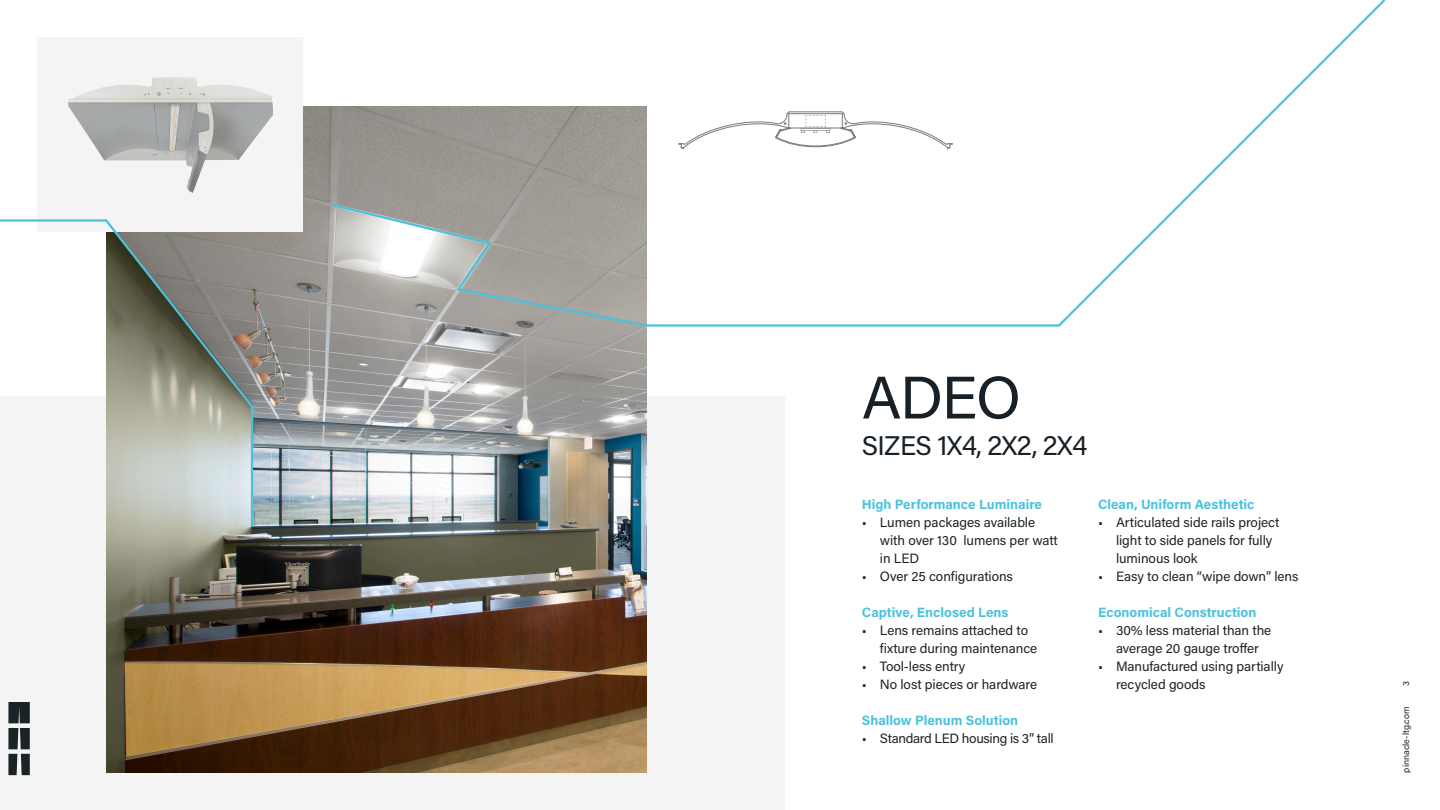
<style>
.page{position:relative;width:1440px;height:810px;background:#fff}
.page>*{position:absolute;margin:0;border:0;box-sizing:border-box;transform-origin:0 0}
.t1{font:60px "Acumin Pro";color:#172026}
.t2{font:27px "Acumin Pro";letter-spacing:-.025em;color:#172026}
.t3{font:13.5px/18px "Acumin Pro";letter-spacing:-.005em;color:#1b2327}
.t4{font:700 13.5px "Acumin Pro";color:#4cc1de}
.t5{font:13.5px "Acumin Pro";letter-spacing:-.025em;color:#1b2327}
.t6{font:9px "Acumin Pro";color:#1b2327}
</style>
<div class="page">
<div style="left:0;top:396px;width:784px;height:414px;background:#f4f4f4"></div>
<img style="left:106px;top:107px;width:541px;height:665px">
<div style="left:38px;top:38px;width:265px;height:194px;background:#f4f4f4"></div>
<img style="left:68px;top:77px;width:205px;height:116px">
<svg style="left:0;top:218px;width:254px;height:311px"></svg>
<svg style="left:330px;top:0;width:1056px;height:328px"></svg>
<svg style="left:679px;top:111px;width:274px;height:39px"></svg>
<svg style="left:8px;top:702px;width:22px;height:73px"></svg>
<p class="t1" style="left:862px;top:356px;width:161px">ADEO</p>
<p class="t2" style="left:862px;top:426px;width:227px">SIZES 1X4, 2X2, 2X4</p>
<p class="t4" style="left:862px;top:494px;width:182px">High Performance Luminaire</p>
<p class="t3" style="left:880px;top:512px;width:179px;text-indent:-18px">• Lumen packages available with over 130 lumens per watt in LED</p>
<p class="t3" style="left:862px;top:566px;width:153px">• Over 25 configurations</p>
<p class="t4" style="left:862px;top:602px;width:148px">Captive, Enclosed Lens</p>
<p class="t3" style="left:880px;top:620px;width:159px;text-indent:-18px">• Lens remains attached to fixture during maintenance</p>
<p class="t3" style="left:862px;top:656px;width:105px">• Tool-less entry</p>
<p class="t3" style="left:862px;top:674px;width:177px">• No lost pieces or hardware</p>
<p class="t4" style="left:862px;top:710px;width:158px">Shallow Plenum Solution</p>
<p class="t5" style="left:862px;top:728px;width:193px">• Standard LED housing is 3” tall</p>
<p class="t4" style="left:1098px;top:494px;width:158px">Clean, Uniform Aesthetic</p>
<p class="t3" style="left:1116px;top:512px;width:165px;text-indent:-18px">• Articulated side rails project light to side panels for fully luminous look</p>
<p class="t3" style="left:1098px;top:566px;width:202px">• Easy to clean “wipe down” lens</p>
<p class="t4" style="left:1098px;top:602px;width:160px">Economical Construction</p>
<p class="t3" style="left:1098px;top:620px;width:175px;text-align:center">• 30% less material than the average 20 gauge troffer</p>
<p class="t3" style="left:1116px;top:656px;width:169px;text-indent:-18px">• Manufactured using partially recycled goods</p>
<p class="t6" style="left:1400px;top:686px;width:6px;rotate:-90deg">3</p>
<p class="t6" style="left:1400px;top:772px;width:68px;rotate:-90deg">pinnacle-ltg.com</p>
</div>
